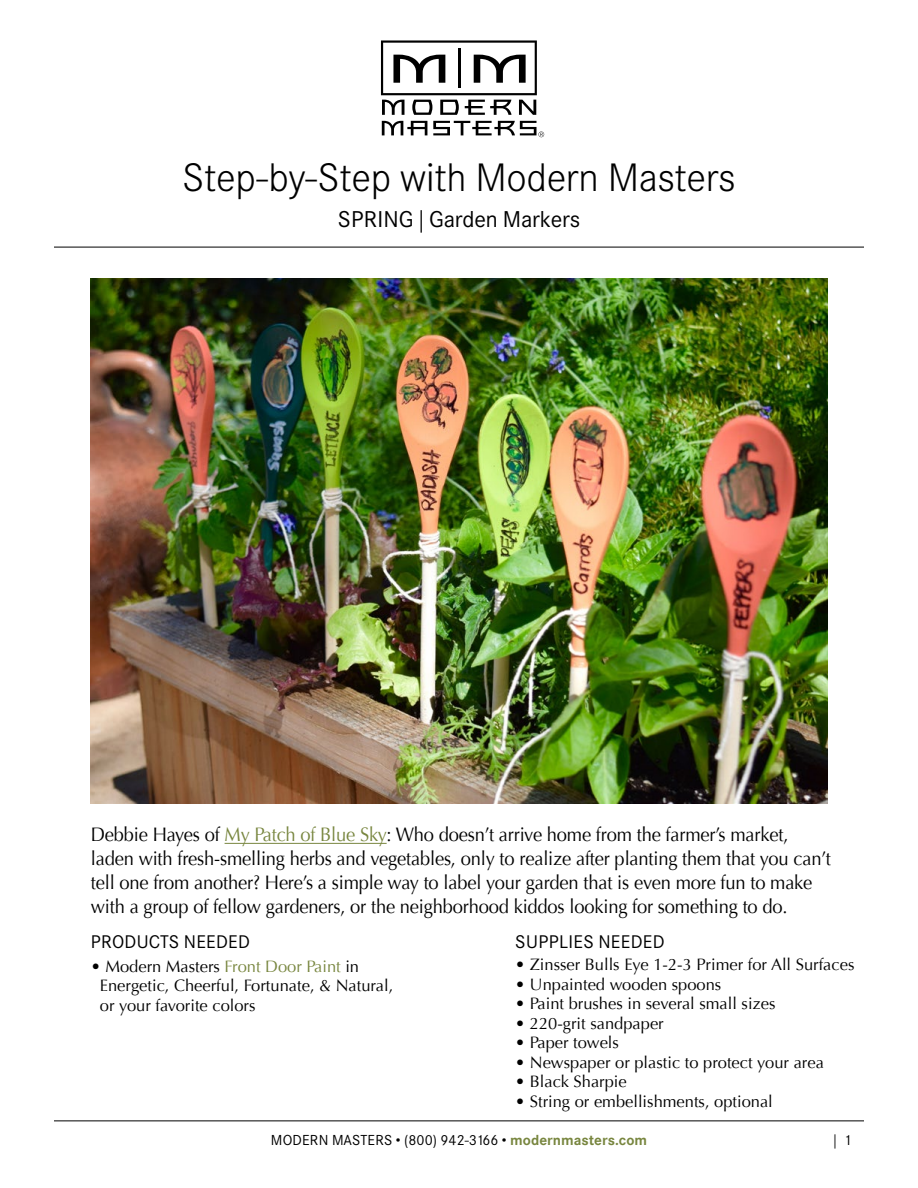
<style>
.page{position:relative;width:918px;height:1188px;background:#fff}
.page>*{position:absolute;margin:0;border:0;box-sizing:border-box;transform-origin:0 0}
.t1{font:300 39px "Corporate SBQ";letter-spacing:-.01em;color:#000}
.t2{font:22.5px "Corporate SBQ";letter-spacing:-.01em;color:#000}
.t3{font:19.5px/24px "Optima";letter-spacing:-.01em;color:#000;scale:.94 1}
.t4{font:18px "Corporate SBQ";letter-spacing:.02em;color:#000}
.t5{font:16.5px/19.5px "Optima";color:#000}
.t6{font:14.25px "Corporate SBQ";color:#000}
.s1{color:#78863f}
.s2{font-weight:700;color:#78863f}
</style>
<div class="page">
<svg style="left:381px;top:40px;width:156px;height:75px"></svg>
<svg style="left:382px;top:121px;width:45px;height:14px"></svg>
<svg style="left:433px;top:121px;width:111px;height:16px"></svg>
<hr style="left:54px;top:1120px;width:810px;height:1px;background:#000">
<hr style="left:54px;top:247px;width:810px;height:1px;background:#000">
<img style="left:91px;top:279px;width:736px;height:525px">
<hr style="left:225px;top:843px;width:162px;height:1px;background:#78863f">
<h1 class="t1" style="left:182px;top:155px;width:555px">Step-by-Step with Modern Masters</h1>
<p class="t2" style="left:338px;top:205px;width:244px">SPRING | Garden Markers</p>
<p class="t3" style="left:91px;top:823px;width:789px">Debbie Hayes of <span class="s1">My Patch of Blue Sky</span>: Who doesn’t arrive home from the farmer’s market, laden with fresh-smelling herbs and vegetables, only to realize after planting them that you can’t tell one from another? Here’s a simple way to label your garden that is even more fun to make with a group of fellow gardeners, or the neighborhood kiddos looking for something to do.</p>
<p class="t4" style="left:91px;top:931px;width:161px">PRODUCTS NEEDED</p>
<p class="t5" style="left:100px;top:957px;width:295px;text-indent:-9px">• Modern Masters <span class="s1">Front Door Paint</span> in<br>Energetic, Cheerful, Fortunate, &amp; Natural, or your favorite colors</p>
<p class="t4" style="left:515px;top:931px;width:151px">SUPPLIES NEEDED</p>
<p class="t5" style="left:515px;top:955px;width:341px">• Zinsser Bulls Eye 1-2-3 Primer for All Surfaces</p>
<p class="t5" style="left:515px;top:975px;width:208px">• Unpainted wooden spoons</p>
<p class="t5" style="left:515px;top:994px;width:262px">• Paint brushes in several small sizes</p>
<p class="t5" style="left:515px;top:1014px;width:150px">• 220-grit sandpaper</p>
<p class="t5" style="left:515px;top:1033px;width:105px">• Paper towels</p>
<p class="t5" style="left:515px;top:1053px;width:310px">• Newspaper or plastic to protect your area</p>
<p class="t5" style="left:515px;top:1072px;width:113px">• Black Sharpie</p>
<p class="t5" style="left:515px;top:1092px;width:259px">• String or embellishments, optional</p>
<p class="t6" style="left:833px;top:1131px;width:20px">| 1</p>
<p class="t6" style="left:271px;top:1132px;width:378px">MODERN MASTERS • (800) 942-3166 • <span class="s2">modernmasters.com</span></p>
</div>
